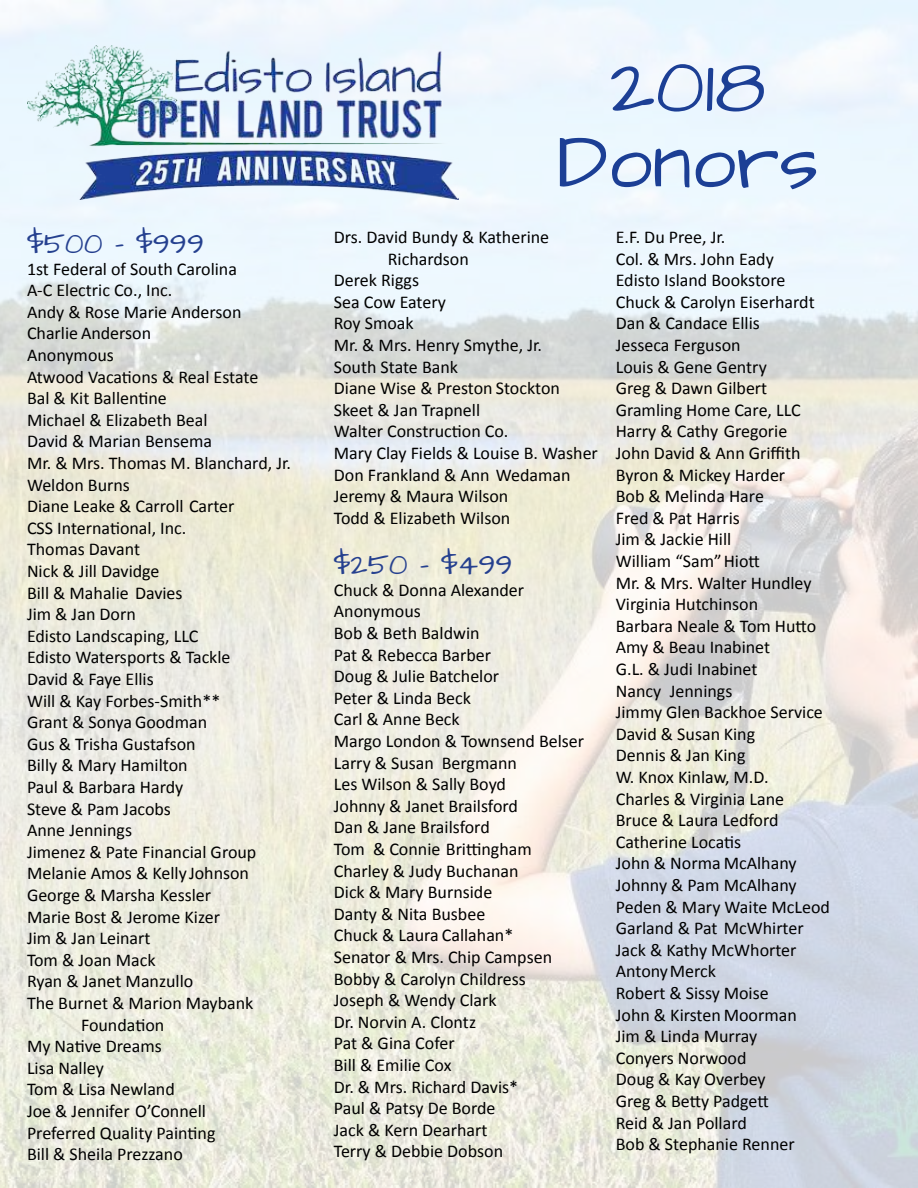
<style>
.page{position:relative;width:918px;height:1188px;background:#fff}
.page>*{position:absolute;margin:0;border:0;box-sizing:border-box;transform-origin:0 0}
.t1{font:63px/75.6px "Architects Daughter";color:#1c3f95;text-align:center}
.t2{font:24px "Architects Daughter";color:#25408f}
.t3{font:18px/21.6px "Calibri";color:#000}
</style>
<div class="page">
<img style="left:0;top:0;width:918px;height:1188px">
<img style="left:27px;top:45px;width:432px;height:155px">
<h2 class="t2" style="left:27px;top:231px;width:179px">$500 - $999</h2>
<p class="t3" style="left:27px;top:257px;width:212px">1st Federal of South Carolina</p>
<p class="t3" style="left:27px;top:279px;width:147px">A-C Electric Co., Inc.</p>
<p class="t3" style="left:27px;top:300px;width:216px">Andy &amp; Rose Marie Anderson</p>
<p class="t3" style="left:27px;top:322px;width:126px">Charlie Anderson</p>
<p class="t3" style="left:27px;top:343px;width:88px">Anonymous</p>
<p class="t3" style="left:27px;top:365px;width:233px">Atwood Vacations &amp; Real Estate</p>
<p class="t3" style="left:27px;top:387px;width:141px">Bal &amp; Kit Ballentine</p>
<p class="t3" style="left:27px;top:408px;width:182px">Michael &amp; Elizabeth Beal</p>
<p class="t3" style="left:27px;top:430px;width:187px">David &amp; Marian Bensema</p>
<p class="t3" style="left:27px;top:451px;width:266px">Mr. &amp; Mrs. Thomas M. Blanchard, Jr.</p>
<p class="t3" style="left:27px;top:473px;width:104px">Weldon Burns</p>
<p class="t3" style="left:27px;top:495px;width:209px">Diane Leake &amp; Carroll Carter</p>
<p class="t3" style="left:27px;top:516px;width:161px">CSS International, Inc.</p>
<p class="t3" style="left:27px;top:538px;width:115px">Thomas Davant</p>
<p class="t3" style="left:27px;top:559px;width:134px">Nick &amp; Jill Davidge</p>
<p class="t3" style="left:27px;top:581px;width:157px">Bill &amp; Mahalie Davies</p>
<p class="t3" style="left:27px;top:603px;width:110px">Jim &amp; Jan Dorn</p>
<p class="t3" style="left:27px;top:624px;width:173px">Edisto Landscaping, LLC</p>
<p class="t3" style="left:27px;top:646px;width:205px">Edisto Watersports &amp; Tackle</p>
<p class="t3" style="left:27px;top:667px;width:128px">David &amp; Faye Ellis</p>
<p class="t3" style="left:27px;top:689px;width:195px">Will &amp; Kay Forbes-Smith**</p>
<p class="t3" style="left:27px;top:711px;width:182px">Grant &amp; Sonya Goodman</p>
<p class="t3" style="left:27px;top:732px;width:170px">Gus &amp; Trisha Gustafson</p>
<p class="t3" style="left:27px;top:754px;width:162px">Billy &amp; Mary Hamilton</p>
<p class="t3" style="left:27px;top:775px;width:158px">Paul &amp; Barbara Hardy</p>
<p class="t3" style="left:27px;top:797px;width:146px">Steve &amp; Pam Jacobs</p>
<p class="t3" style="left:27px;top:819px;width:107px">Anne Jennings</p>
<p class="t3" style="left:27px;top:840px;width:231px">Jimenez &amp; Pate Financial Group</p>
<p class="t3" style="left:27px;top:862px;width:224px">Melanie Amos &amp; Kelly Johnson</p>
<p class="t3" style="left:27px;top:883px;width:186px">George &amp; Marsha Kessler</p>
<p class="t3" style="left:27px;top:905px;width:195px">Marie Bost &amp; Jerome Kizer</p>
<p class="t3" style="left:27px;top:927px;width:125px">Jim &amp; Jan Leinart</p>
<p class="t3" style="left:27px;top:948px;width:130px">Tom &amp; Joan Mack</p>
<p class="t3" style="left:27px;top:970px;width:168px">Ryan &amp; Janet Manzullo</p>
<p class="t3" style="left:27px;top:991px;width:228px">The Burnet &amp; Marion Maybank</p>
<p class="t3" style="left:81px;top:1013px;width:85px">Foundation</p>
<p class="t3" style="left:27px;top:1035px;width:136px">My Native Dreams</p>
<p class="t3" style="left:27px;top:1056px;width:78px">Lisa Nalley</p>
<p class="t3" style="left:27px;top:1078px;width:149px">Tom &amp; Lisa Newland</p>
<p class="t3" style="left:27px;top:1099px;width:181px">Joe &amp; Jennifer O’Connell</p>
<p class="t3" style="left:27px;top:1121px;width:190px">Preferred Quality Painting</p>
<p class="t3" style="left:27px;top:1143px;width:157px">Bill &amp; Sheila Prezzano</p>
<h1 class="t1" style="left:557px;top:52px;width:264px">2018<br>Donors</h1>
<p class="t3" style="left:334px;top:225px;width:217px">Drs. David Bundy &amp; Katherine</p>
<p class="t3" style="left:388px;top:247px;width:83px">Richardson</p>
<p class="t3" style="left:334px;top:269px;width:87px">Derek Riggs</p>
<p class="t3" style="left:334px;top:290px;width:114px">Sea Cow Eatery</p>
<p class="t3" style="left:334px;top:312px;width:81px">Roy Smoak</p>
<p class="t3" style="left:334px;top:333px;width:210px">Mr. &amp; Mrs. Henry Smythe, Jr.</p>
<p class="t3" style="left:334px;top:355px;width:126px">South State Bank</p>
<p class="t3" style="left:334px;top:377px;width:228px">Diane Wise &amp; Preston Stockton</p>
<p class="t3" style="left:334px;top:398px;width:148px">Skeet &amp; Jan Trapnell</p>
<p class="t3" style="left:334px;top:420px;width:176px">Walter Construction Co.</p>
<p class="t3" style="left:334px;top:441px;width:266px">Mary Clay Fields &amp; Louise B. Washer</p>
<p class="t3" style="left:334px;top:463px;width:238px">Don Frankland &amp; Ann Wedaman</p>
<p class="t3" style="left:334px;top:485px;width:176px">Jeremy &amp; Maura Wilson</p>
<p class="t3" style="left:334px;top:506px;width:178px">Todd &amp; Elizabeth Wilson</p>
<h2 class="t2" style="left:334px;top:552px;width:180px">$250 - $499</h2>
<p class="t3" style="left:334px;top:578px;width:252px">Chuck &amp; Donna Alexander<br>Anonymous<br>Bob &amp; Beth Baldwin<br>Pat &amp; Rebecca Barber<br>Doug &amp; Julie Batchelor<br>Peter &amp; Linda Beck<br>Carl &amp; Anne Beck<br>Margo London &amp; Townsend Belser<br>Larry &amp; Susan Bergmann<br>Les Wilson &amp; Sally Boyd<br>Johnny &amp; Janet Brailsford<br>Dan &amp; Jane Brailsford<br>Tom &amp; Connie Brittingham<br>Charley &amp; Judy Buchanan<br>Dick &amp; Mary Burnside<br>Danty &amp; Nita Busbee<br>Chuck &amp; Laura Callahan*<br>Senator &amp; Mrs. Chip Campsen<br>Bobby &amp; Carolyn Childress<br>Joseph &amp; Wendy Clark<br>Dr. Norvin A. Clontz<br>Pat &amp; Gina Cofer<br>Bill &amp; Emilie Cox<br>Dr. &amp; Mrs. Richard Davis*<br>Paul &amp; Patsy De Borde<br>Jack &amp; Kern Dearhart<br>Terry &amp; Debbie Dobson</p>
<p class="t3" style="left:616px;top:225px;width:216px">E.F. Du Pree, Jr.<br>Col. &amp; Mrs. John Eady<br>Edisto Island Bookstore<br>Chuck &amp; Carolyn Eiserhardt<br>Dan &amp; Candace Ellis<br>Jesseca Ferguson<br>Louis &amp; Gene Gentry<br>Greg &amp; Dawn Gilbert<br>Gramling Home Care, LLC<br>Harry &amp; Cathy Gregorie<br>John David &amp; Ann Griffith<br>Byron &amp; Mickey Harder<br>Bob &amp; Melinda Hare<br>Fred &amp; Pat Harris<br>Jim &amp; Jackie Hill<br>William “Sam”Hiott<br>Mr. &amp; Mrs. Walter Hundley<br>Virginia Hutchinson<br>Barbara Neale &amp; Tom Hutto<br>Amy &amp; Beau Inabinet<br>G.L. &amp; Judi Inabinet<br>Nancy Jennings<br>Jimmy Glen Backhoe Service<br>David &amp; Susan King<br>Dennis &amp; Jan King<br>W. Knox Kinlaw, M.D.<br>Charles &amp; Virginia Lane<br>Bruce &amp; Laura Ledford<br>Catherine Locatis<br>John &amp; Norma McAlhany<br>Johnny &amp; Pam McAlhany<br>Peden &amp; Mary Waite McLeod<br>Garland &amp; Pat McWhirter<br>Jack &amp; Kathy McWhorter<br>AntonyMerck<br>Robert &amp; Sissy Moise<br>John &amp; Kirsten Moorman<br>Jim &amp; Linda Murray<br>Conyers Norwood<br>Doug &amp; Kay Overbey<br>Greg &amp; Betty Padgett<br>Reid &amp; Jan Pollard<br>Bob &amp; Stephanie Renner</p>
</div>
